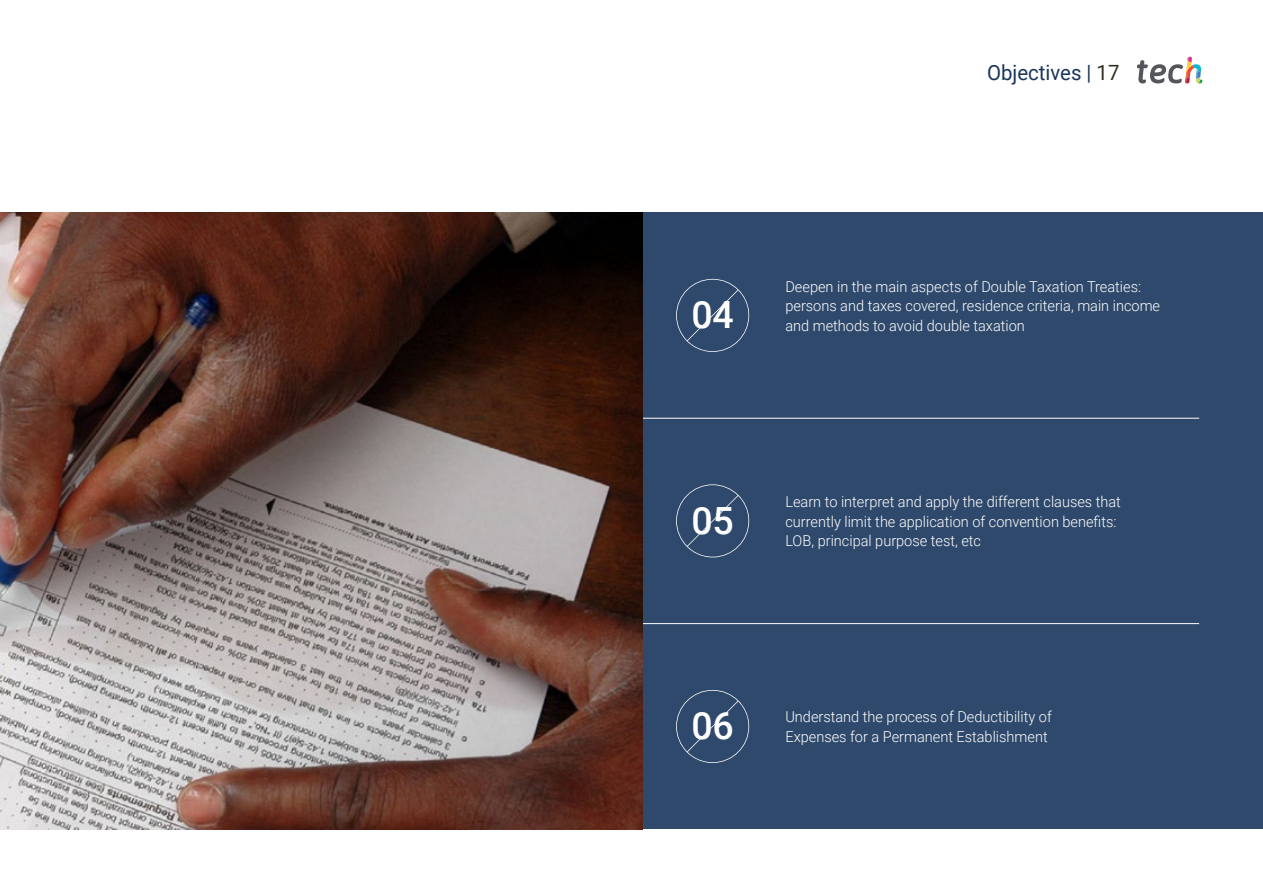
<style>
.page{position:relative;width:1263px;height:893px;background:#fff}
.page>*{position:absolute;margin:0;border:0;box-sizing:border-box;transform-origin:0 0}
.t1{font:500 37.5px "Roboto";color:#fff}
.t2{font:21px "Roboto";color:#1a355c}
.t3{font:300 15px/19.5px "Roboto";color:#fff}
.s1{color:#312e20}
</style>
<div class="page">
<div style="left:642px;top:213px;width:621px;height:616px;background:#2e496b"></div>
<svg style="left:676px;top:279px;width:73px;height:73px"></svg>
<svg style="left:676px;top:690px;width:73px;height:73px"></svg>
<svg style="left:676px;top:484px;width:73px;height:73px"></svg>
<hr style="left:0;top:418px;width:1199px;height:1px;background:#fff">
<hr style="left:0;top:623px;width:1199px;height:1px;background:#fff">
<img style="left:0;top:213px;width:642px;height:616px">
<svg style="left:1137px;top:57px;width:65px;height:27px"></svg>
<h2 class="t2" style="left:987px;top:57px;width:134px">Objectives | <span class="s1">17</span></h2>
<h1 class="t1" style="left:691px;top:288px;width:44px">04</h1>
<p class="t3" style="left:785px;top:276px;width:376px">Deepen in the main aspects of Double Taxation Treaties: persons and taxes covered, residence criteria, main income and methods to avoid double taxation</p>
<h1 class="t1" style="left:691px;top:494px;width:44px">05</h1>
<p class="t3" style="left:785px;top:491px;width:337px">Learn to interpret and apply the different clauses that currently limit the application of convention benefits:<br>LOB, principal purpose test, etc</p>
<h1 class="t1" style="left:691px;top:699px;width:44px">06</h1>
<p class="t3" style="left:785px;top:707px;width:268px">Understand the process of Deductibility of<br>Expenses for a Permanent Establishment</p>
</div>
